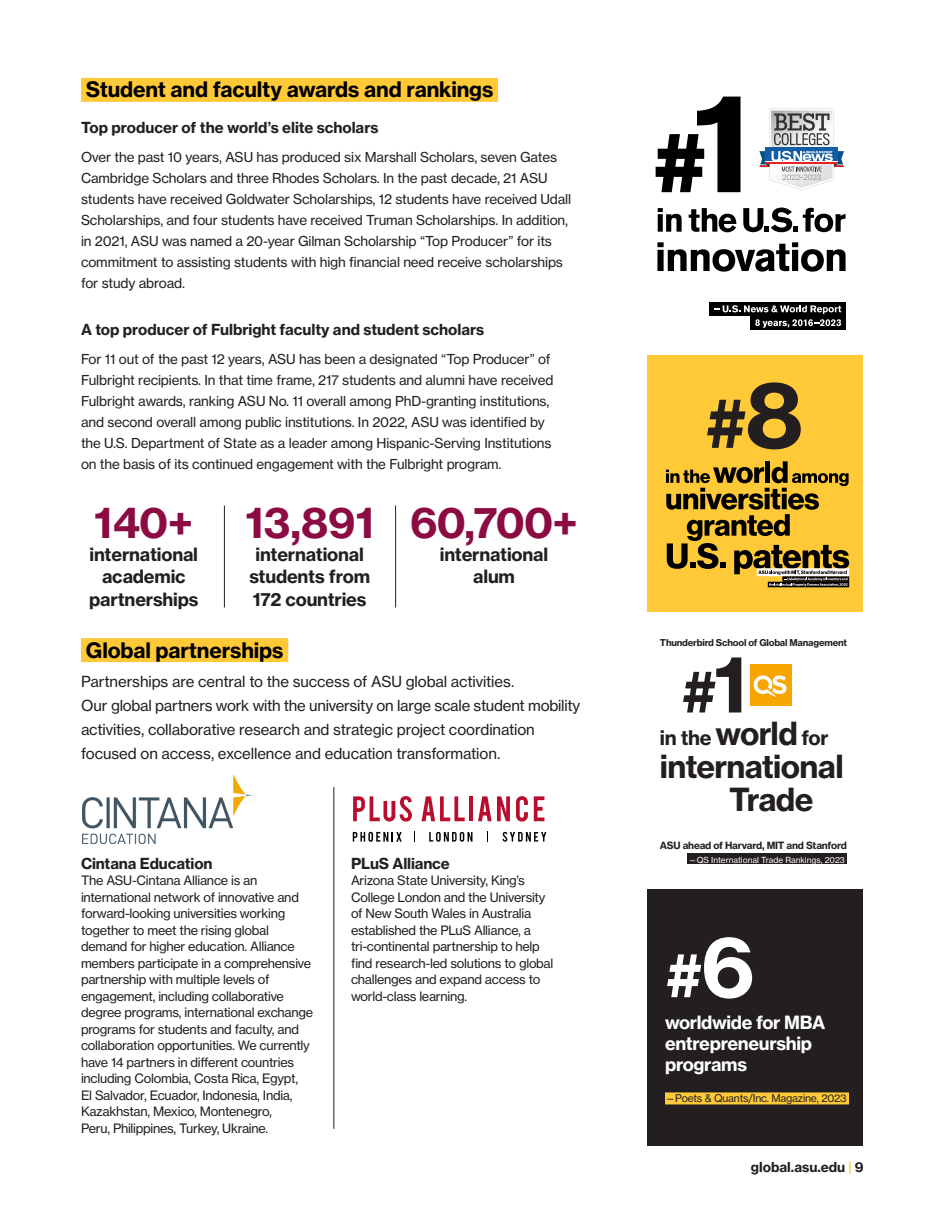
<style>
.page{position:relative;width:945px;height:1215px;background:#fff}
.page>*{position:absolute;margin:0;border:0;box-sizing:border-box;transform-origin:0 0}
.t1{font:67.5px "N Haas Grotesk TX Pro 75 Bd";color:#231f20}
.t2{font:60px "N Haas Grotesk TX Pro 75 Bd";color:#fff}
.t3{font:57px "N Haas Grotesk TX Pro 75 Bd";color:#231f20}
.t4{font:42px "N Haas Grotesk TX Pro 75 Bd";letter-spacing:-.01em;color:#8c0b42}
.t5{font:31.35px/33px "N Haas Grotesk TX Pro 75 Bd";letter-spacing:-.02em;color:#231f20}
.t6{font:21px "N Haas Grotesk TX Pro 75 Bd";letter-spacing:-.005em;color:#000001}
.t7{font:19.8px "N Haas Grotesk TX Pro 75 Bd";letter-spacing:-.015em;color:#231f20}
.t8{font:18px/22.5px "N Haas Grotesk TX Pro 75 Bd";letter-spacing:-.01em;color:#231f20;text-align:center}
.t9{font:18px/21px "N Haas Grotesk TX Pro 75 Bd";letter-spacing:-.015em;color:#fff}
.Text_9_15{font:15px/24px "N Haas Grotesk TX Pro 55 Rg";letter-spacing:-.01em;color:#231f20}
.Text_9_15-2{font:15px "N Haas Grotesk TX Pro 75 Bd";color:#231f20}
.Text_8_5_11{font:15px "N Haas Grotesk TX Pro 75 Bd";letter-spacing:-.01em;color:#231f20}
.Text_9_14{font:13.5px/21px "N Haas Grotesk TX Pro 55 Rg";letter-spacing:-.01em;color:#231f20}
.t10{font:13.5px "N Haas Grotesk TX Pro 75 Bd";color:#231f20}
.Text_8_5_11-2{font:12.75px/16.5px "N Haas Grotesk TX Pro 55 Rg";letter-spacing:-.02em;color:#231f20}
.t11{font:10.5px "N Haas Grotesk TX Pro 55 Rg";letter-spacing:-.02em;color:#231f20}
.t12{font:9.9px "N Haas Grotesk TX Pro 75 Bd";letter-spacing:-.02em;color:#231f20}
.t13{font:9.3px "N Haas Grotesk TX Pro 75 Bd";letter-spacing:-.02em;color:#231f20}
.t14{font:8.25px "N Haas Grotesk TX Pro 55 Rg";color:#fff}
.s1{font-size:90px}
.s2{font-size:76.5px}
.s3{font-size:31.35px}
.s4{font-size:82.5px}
.s5{color:#ffc938}
</style>
<div class="page">
<div style="left:81px;top:78px;width:417px;height:24px;background:#ffc938"></div>
<div style="left:81px;top:638px;width:207px;height:24px;background:#ffc938"></div>
<hr style="left:333px;top:787px;width:1px;height:342px;background:#231f20">
<img style="left:83px;top:775px;width:169px;height:68px">
<svg style="left:353px;top:832px;width:49px;height:10px"></svg>
<svg style="left:503px;top:832px;width:43px;height:10px"></svg>
<svg style="left:429px;top:832px;width:43px;height:10px"></svg>
<svg style="left:422px;top:796px;width:43px;height:25px"></svg>
<hr style="left:469px;top:796px;width:4px;height:25px;background:#b80d2f">
<svg style="left:478px;top:796px;width:32px;height:25px"></svg>
<svg style="left:516px;top:796px;width:12px;height:26px"></svg>
<svg style="left:534px;top:796px;width:10px;height:25px"></svg>
<svg style="left:353px;top:796px;width:59px;height:26px"></svg>
<svg style="left:658px;top:208px;width:24px;height:24px"></svg>
<svg style="left:689px;top:208px;width:47px;height:24px"></svg>
<svg style="left:743px;top:208px;width:103px;height:24px"></svg>
<svg style="left:657px;top:242px;width:189px;height:30px"></svg>
<svg style="left:656px;top:97px;width:85px;height:95px"></svg>
<div style="left:709px;top:302px;width:137px;height:14px;background:#000001"></div>
<div style="left:750px;top:316px;width:96px;height:14px;background:#000001"></div>
<svg style="left:714px;top:305px;width:127px;height:23px"></svg>
<svg style="left:759px;top:109px;width:85px;height:81px"></svg>
<hr style="left:765px;top:161px;width:73px;height:1px;background:#fff">
<hr style="left:765px;top:162px;width:73px;height:2px;background:#ec2127">
<div style="left:647px;top:356px;width:216px;height:256px;background:#ffc938"></div>
<div style="left:768px;top:582px;width:81px;height:5px;background:#000"></div>
<svg style="left:666px;top:461px;width:183px;height:125px"></svg>
<div style="left:647px;top:889px;width:216px;height:257px;background:#231f20"></div>
<div style="left:665px;top:1092px;width:184px;height:12px;background:#ffc938"></div>
<div style="left:687px;top:853px;width:159px;height:11px;background:#231f20"></div>
<img style="left:751px;top:664px;width:41px;height:42px">
<hr style="left:224px;top:506px;width:1px;height:101px;background:#231f20">
<hr style="left:395px;top:506px;width:1px;height:101px;background:#231f20">
<p class="t6" style="left:86px;top:76px;width:409px">Student and faculty awards and rankings</p>
<p class="Text_9_15-2" style="left:81px;top:118px;width:299px">Top producer of the world’s elite scholars</p>
<p class="Text_9_14" style="left:81px;top:146px;width:492px">Over the past 10 years, ASU has produced six Marshall Scholars, seven Gates Cambridge Scholars and three Rhodes Scholars. In the past decade, 21 ASU students have received Goldwater Scholarships, 12 students have received Udall Scholarships, and four students have received Truman Scholarships. In addition, in 2021, ASU was named a 20-year Gilman Scholarship “Top Producer” for its commitment to assisting students with high financial need receive scholarships for study abroad.</p>
<p class="Text_9_15-2" style="left:81px;top:320px;width:405px">A top producer of Fulbright faculty and student scholars</p>
<p class="Text_9_14" style="left:81px;top:348px;width:474px">For 11 out of the past 12 years, ASU has been a designated “Top Producer” of Fulbright recipients. In that time frame, 217 students and alumni have received Fulbright awards, ranking ASU No. 11 overall among PhD-granting institutions, and second overall among public institutions. In 2022, ASU was identified by the U.S. Department of State as a leader among Hispanic-Serving Institutions on the basis of its continued engagement with the Fulbright program.</p>
<p class="t4" style="left:94px;top:496px;width:101px">140+</p>
<p class="t8" style="left:89px;top:543px;width:111px">international academic partnerships</p>
<h3 class="t4" style="left:245px;top:496px;width:130px">13,891</h3>
<h3 class="t8" style="left:249px;top:543px;width:122px">international students from<br>172 countries</h3>
<h3 class="t4" style="left:410px;top:496px;width:169px">60,700+</h3>
<h3 class="t8" style="left:440px;top:543px;width:110px">international alum</h3>
<p class="t6" style="left:86px;top:637px;width:199px">Global partnerships</p>
<p class="Text_9_15" style="left:81px;top:669px;width:501px">Partnerships are central to the success of ASU global activities.<br>Our global partners work with the university on large scale student mobility activities, collaborative research and strategic project coordination focused on access, excellence and education transformation.</p>
<p class="Text_8_5_11" style="left:81px;top:854px;width:133px">Cintana Education</p>
<p class="Text_8_5_11-2" style="left:81px;top:873px;width:234px">The ASU-Cintana Alliance is an international network of innovative and forward-looking universities working together to meet the rising global demand for higher education. Alliance members participate in a comprehensive partnership with multiple levels of engagement, including collaborative degree programs, international exchange programs for students and faculty, and collaboration opportunities. We currently have 14 partners in different countries including Colombia, Costa Rica, Egypt,<br>El Salvador, Ecuador, Indonesia, India, Kazakhstan, Mexico, Montenegro,<br>Peru, Philippines, Turkey, Ukraine.</p>
<p class="Text_8_5_11" style="left:351px;top:854px;width:100px">PLuS Alliance</p>
<p class="Text_8_5_11-2" style="left:351px;top:873px;width:204px">Arizona State University, King’s College London and the University of New South Wales in Australia established the PLuS Alliance, a tri-continental partnership to help find research-led solutions to global challenges and expand access to world-class learning.</p>
<p class="t1" style="left:705px;top:381px;width:100px">#<span class="s1">8</span></p>
<p class="t13" style="left:660px;top:636px;width:189px">Thunderbird School of Global Management</p>
<h3 class="t3" style="left:681px;top:656px;width:68px">#<span class="s2">1</span></h3>
<h3 class="t7" style="left:660px;top:726px;width:170px">in the <span class="s3">world</span> for</h3>
<h3 class="t5" style="left:729px;top:750px;width:116px;text-indent:-69px">international<br>Trade</h3>
<p class="t12" style="left:660px;top:840px;width:189px">ASU ahead of Harvard, MIT and Stanford</p>
<p class="t14" style="left:688px;top:855px;width:158px">—QS International Trade Rankings, 2023</p>
<p class="t2" style="left:665px;top:937px;width:91px">#<span class="s4">6</span></p>
<p class="t9" style="left:665px;top:1012px;width:162px">worldwide for MBA entrepreneurship programs</p>
<p class="t11" style="left:665px;top:1092px;width:183px">—Poets &amp; Quants/Inc. Magazine, 2023</p>
<p class="t10" style="left:751px;top:1158px;width:114px">global.asu.edu <span class="s5">|</span> 9</p>
</div>
